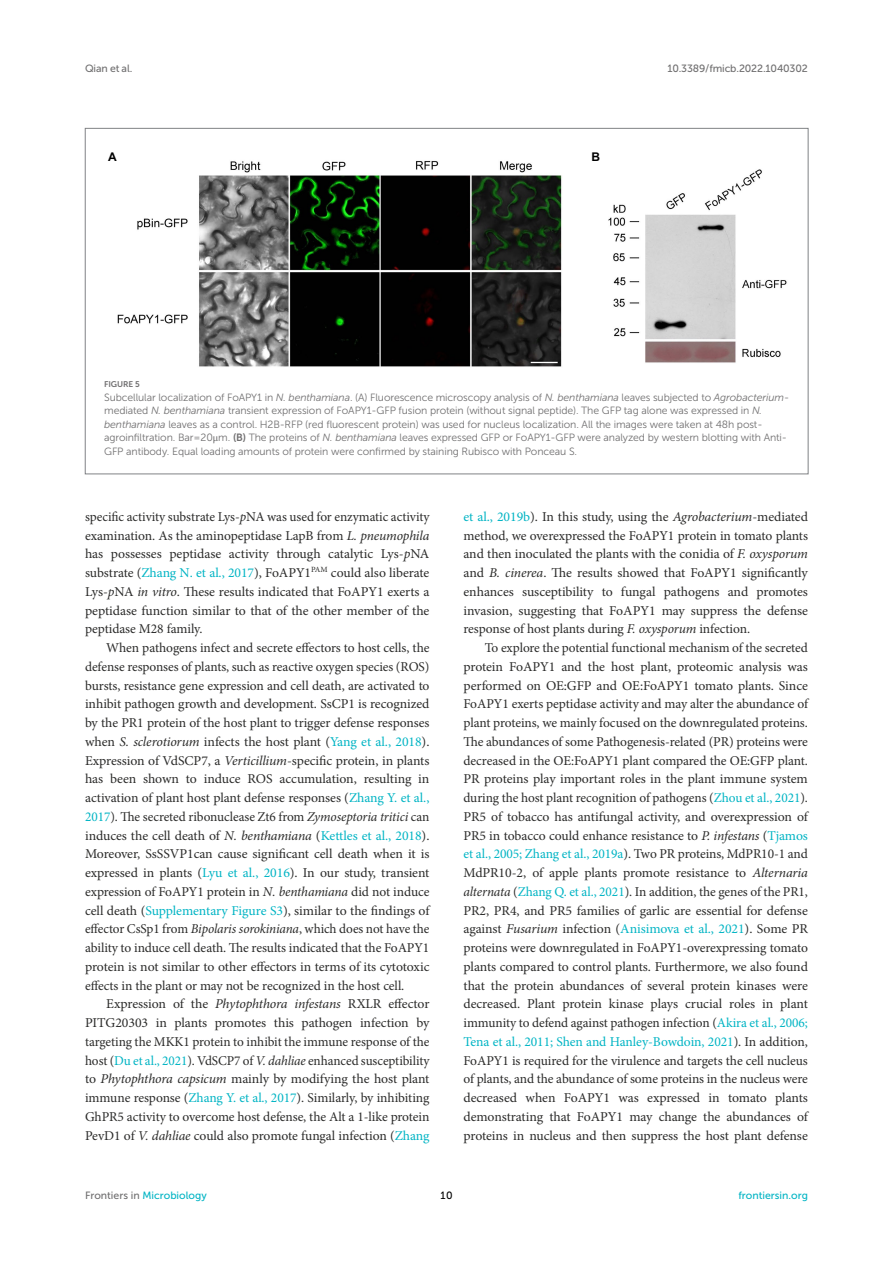
<style>
.page{position:relative;width:893px;height:1263px;background:#fff}
.page>*{position:absolute;margin:0;border:0;box-sizing:border-box;transform-origin:0 0}
.TEXT{font:13.5px/18.8px "Minion Pro";letter-spacing:-.005em;color:#2b2b2a;text-align:justify}
.t1{font:700 12px "Arial";color:#000}
.FIG_LEG{font:10.5px/13.5px "Museo Sans 300";letter-spacing:-.01em;color:#706f70}
.t2{font:10.5px "Museo Sans 500";color:#00b4c4}
.t3{font:10.5px "Museo Sans 500";letter-spacing:-.015em;color:#706f70}
.t4{font:10.5px "Museo Sans 500";color:#000}
.FIG_HD{font:8.25px "Museo Sans 700";letter-spacing:-.01em;color:#706f70}
.s1{font-style:italic}
.s2{font-family:"STIX General"}
.s3{font-family:"Museo Sans 700"}
.s4{color:#00b4c4}
.s5{color:#706f70}
</style>
<div class="page">
<img style="left:117px;top:161px;width:670px;height:206px">
<p class="t3" style="left:85px;top:63px;width:49px">Qian et al.</p>
<p class="t3" style="left:667px;top:63px;width:142px">10.3389/fmicb.2022.1040302</p>
<p class="t1" style="left:108px;top:148px;width:10px">A</p>
<p class="t1" style="left:591px;top:148px;width:10px">B</p>
<p class="FIG_HD" style="left:104px;top:380px;width:37px">FIGURE 5</p>
<p class="FIG_LEG" style="left:104px;top:391px;width:686px">Subcellular localization of FoAPY1 in <span class="s1">N. benthamiana</span>. (A) Fluorescence microscopy analysis of <span class="s1">N. benthamiana</span> leaves subjected to <span class="s1">Agrobacterium&shy;</span>mediated <span class="s1">N. benthamiana</span> transient expression of FoAPY1-GFP fusion protein (without signal peptide). The GFP tag alone was expressed in <span class="s1">N. benthamiana</span> leaves as a control. H2B-RFP (red fluorescent protein) was used for nucleus localization. All the images were taken at 48 h post&shy;agroinfiltration. Bar = 20 <span class="s2">μ</span>m. <span class="s3">(B)</span> The proteins of <span class="s1">N. benthamiana</span> leaves expressed GFP or FoAPY1-GFP were analyzed by western blotting with Anti-GFP antibody. Equal loading amounts of protein were confirmed by staining Rubisco with Ponceau S.</p>
<p class="TEXT" style="left:85px;top:507px;width:346px">specific activity substrate Lys-<span class="s1">p</span>NA was used for enzymatic activity examination. As the aminopeptidase LapB from <span class="s1">L. pneumophila </span>has possesses peptidase activity through catalytic Lys-<span class="s1">p</span>NA substrate (<span class="s4">Zhang N. et al., 2017</span>), FoAPY1<sup>PAM</sup> could also liberate Lys-<span class="s1">p</span>NA <span class="s1">in vitro</span>. These results indicated that FoAPY1 exerts a peptidase function similar to that of the other member of the peptidase M28 family.</p>
<p class="TEXT" style="left:85px;top:638px;width:346px;text-indent:21px">When pathogens infect and secrete effectors to host cells, the defense responses of plants, such as reactive oxygen species (ROS) bursts, resistance gene expression and cell death, are activated to inhibit pathogen growth and development. SsCP1 is recognized by the PR1 protein of the host plant to trigger defense responses when <span class="s1">S. sclerotiorum</span> infects the host plant (<span class="s4">Yang et al., 2018</span>).<br>Expression of VdSCP7, a <span class="s1">Verticillium</span>-specific protein, in plants has been shown to induce ROS accumulation, resulting in activation of plant host plant defense responses (<span class="s4">Zhang Y. et al., 2017</span>). The secreted ribonuclease Zt6 from <span class="s1">Zymoseptoria tritici</span> can induces the cell death of <span class="s1">N. benthamiana</span> (<span class="s4">Kettles et al., 2018</span>).<br>Moreover, SsSSVP1can cause significant cell death when it is expressed in plants (<span class="s4">Lyu et al., 2016</span>). In our study, transient expression of FoAPY1 protein in <span class="s1">N. benthamiana</span> did not induce cell death (<span class="s4">Supplementary Figure S3</span>), similar to the findings of effector CsSp1 from <span class="s1">Bipolaris sorokiniana</span>, which does not have the ability to induce cell death. The results indicated that the FoAPY1 protein is not similar to other effectors in terms of its cytotoxic effects in the plant or may not be recognized in the host cell.</p>
<p class="TEXT" style="left:85px;top:995px;width:346px;text-indent:21px">Expression of the <span class="s1">Phytophthora infestans</span> RXLR effector PITG20303 in plants promotes this pathogen infection by targeting the MKK1 protein to inhibit the immune response of the host (<span class="s4">Du et al., 2021</span>). VdSCP7 of <span class="s1">V. dahliae</span> enhanced susceptibility to <span class="s1">Phytophthora capsicum</span> mainly by modifying the host plant immune response (<span class="s4">Zhang Y. et al., 2017</span>). Similarly, by inhibiting GhPR5 activity to overcome host defense, the Alt a 1-like protein PevD1 of <span class="s1">V. dahliae</span> could also promote fungal infection (<span class="s4">Zhang</span></p>
<p class="TEXT" style="left:463px;top:507px;width:346px"><span class="s4">et al., 2019b</span>). In this study, using the <span class="s1">Agrobacterium</span>-mediated method, we overexpressed the FoAPY1 protein in tomato plants and then inoculated the plants with the conidia of <span class="s1">F. oxysporum </span>and <span class="s1">B. cinerea</span>. The results showed that FoAPY1 significantly enhances susceptibility to fungal pathogens and promotes invasion, suggesting that FoAPY1 may suppress the defense response of host plants during <span class="s1">F. oxysporum</span> infection.</p>
<p class="TEXT" style="left:463px;top:638px;width:346px;text-indent:21px">To explore the potential functional mechanism of the secreted protein FoAPY1 and the host plant, proteomic analysis was performed on OE:GFP and OE:FoAPY1 tomato plants. Since FoAPY1 exerts peptidase activity and may alter the abundance of plant proteins, we mainly focused on the downregulated proteins.<br>The abundances of some Pathogenesis-related (PR) proteins were decreased in the OE:FoAPY1 plant compared the OE:GFP plant.<br>PR proteins play important roles in the plant immune system during the host plant recognition of pathogens (<span class="s4">Zhou et al., 2021</span>).<br>PR5 of tobacco has antifungal activity, and overexpression of PR5 in tobacco could enhance resistance to <span class="s1">P. infestans</span> (<span class="s4">Tjamos et al., 2005; Zhang et al., 2019a</span>). Two PR proteins, MdPR10-1 and MdPR10-2, of apple plants promote resistance to <span class="s1">Alternaria alternata</span> (<span class="s4">Zhang Q. et al., 2021</span>). In addition, the genes of the PR1, PR2, PR4, and PR5 families of garlic are essential for defense against <span class="s1">Fusarium</span> infection (<span class="s4">Anisimova et al., 2021</span>). Some PR proteins were downregulated in FoAPY1-overexpressing tomato plants compared to control plants. Furthermore, we also found that the protein abundances of several protein kinases were decreased. Plant protein kinase plays crucial roles in plant immunity to defend against pathogen infection (<span class="s4">Akira et al., 2006; Tena et al., 2011; Shen and Hanley-Bowdoin, 2021</span>). In addition, FoAPY1 is required for the virulence and targets the cell nucleus of plants, and the abundance of some proteins in the nucleus were decreased when FoAPY1 was expressed in tomato plants demonstrating that FoAPY1 may change the abundances of proteins in nucleus and then suppress the host plant defense</p>
<p class="t2" style="left:85px;top:1190px;width:123px"><span class="s5">Frontiers in</span> Microbiology</p>
<p class="t4" style="left:440px;top:1190px;width:14px">10</p>
<p class="t2" style="left:738px;top:1190px;width:71px">frontiersin.org</p>
</div>
